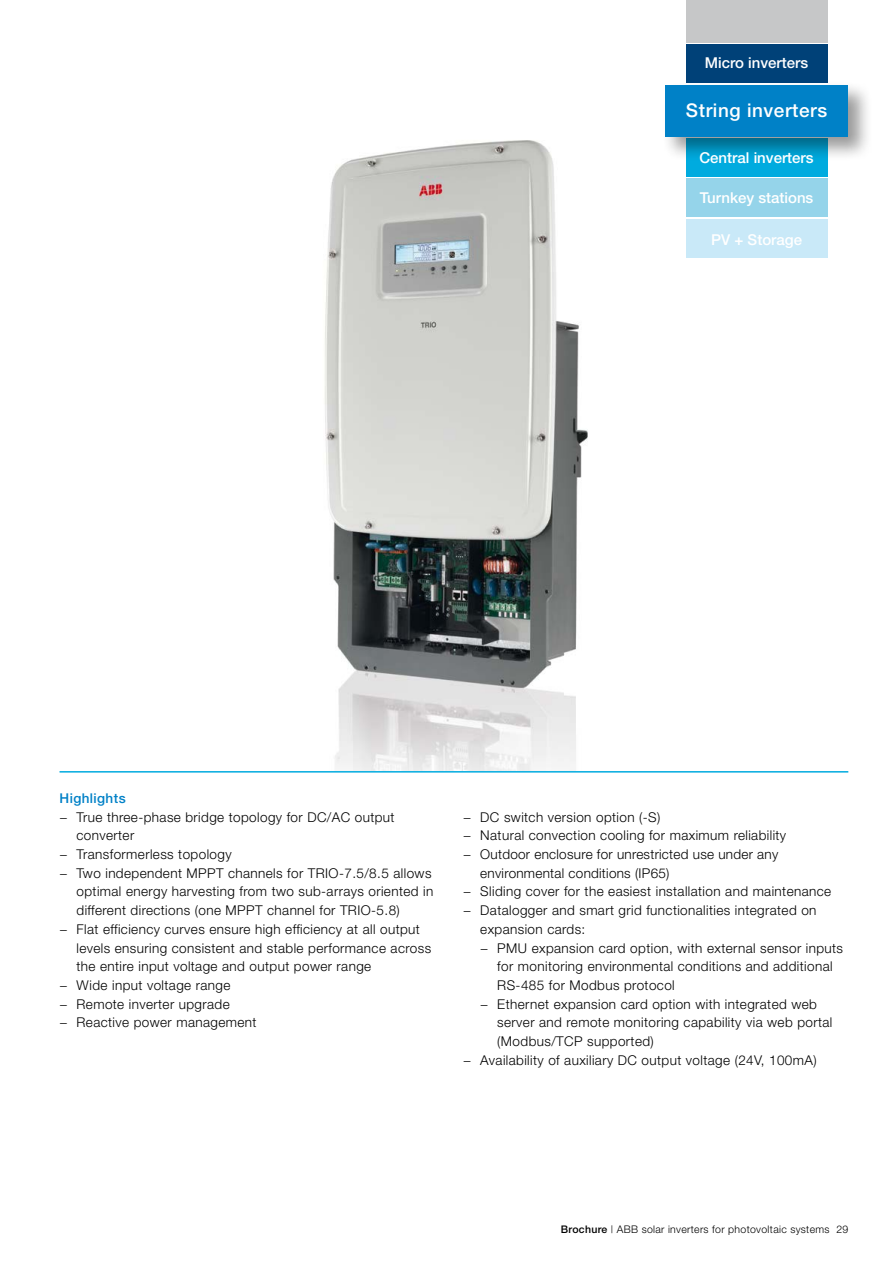
<style>
.page{position:relative;width:893px;height:1263px;background:#fff}
.page>*{position:absolute;margin:0;border:0;box-sizing:border-box;transform-origin:0 0}
.t1{font:500 18.9px "Helvetica Neue";letter-spacing:.03em;color:#fff}
.t2{font:500 15px "Helvetica Neue";color:#fff}
.t3{font:300 13.5px "Helvetica Neue";letter-spacing:.03em;color:#000}
.t4{font:500 13.5px "Helvetica Neue";letter-spacing:.03em;color:#0081c7}
.t5{font:300 10.5px "Helvetica Neue";letter-spacing:.03em;color:#000}
.s1{font-weight:500}
</style>
<div class="page">
<img style="left:324px;top:140px;width:264px;height:631px">
<hr style="left:60px;top:771px;width:788px;height:1px;background:#00abdf">
<div style="left:686px;top:0;width:141px;height:43px;background:#c6c7c8"></div>
<div style="left:686px;top:45px;width:141px;height:38px;background:#004178"></div>
<div style="left:686px;top:138px;width:141px;height:39px;background:#00abdf"></div>
<div style="left:662px;top:81px;width:211px;height:80px;background:#000;opacity:.4"></div>
<div style="left:665px;top:85px;width:183px;height:51px;background:#0081c7"></div>
<div style="left:686px;top:179px;width:141px;height:38px;background:#95d4ea"></div>
<div style="left:686px;top:219px;width:141px;height:39px;background:#c9e9f8"></div>
<p class="t2" style="left:705px;top:54px;width:105px">Micro inverters</p>
<h1 class="t1" style="left:686px;top:99px;width:143px">String inverters</h1>
<p class="t2" style="left:699px;top:149px;width:116px">Central inverters</p>
<p class="t2" style="left:700px;top:189px;width:115px">Turnkey stations</p>
<p class="t2" style="left:711px;top:230px;width:92px">PV + Storage</p>
<p class="t4" style="left:60px;top:790px;width:68px">Highlights</p>
<p class="t3" style="left:60px;top:808px;width:337px">− True three-phase bridge topology for DC/AC output</p>
<p class="t3" style="left:77px;top:827px;width:59px">converter</p>
<p class="t3" style="left:60px;top:846px;width:174px">− Transformerless topology</p>
<p class="t3" style="left:60px;top:865px;width:373px">− Two independent MPPT channels for TRIO-7.5/8.5 allows</p>
<p class="t3" style="left:77px;top:883px;width:358px">optimal energy harvesting from two sub-arrays oriented in</p>
<p class="t3" style="left:77px;top:902px;width:325px">different directions (one MPPT channel for TRIO-5.8)</p>
<p class="t3" style="left:60px;top:921px;width:362px">− Flat efficiency curves ensure high efficiency at all output</p>
<p class="t3" style="left:77px;top:939px;width:356px">levels ensuring consistent and stable performance across</p>
<p class="t3" style="left:77px;top:958px;width:296px">the entire input voltage and output power range</p>
<p class="t3" style="left:60px;top:977px;width:172px">− Wide input voltage range</p>
<p class="t3" style="left:60px;top:996px;width:172px">− Remote inverter upgrade</p>
<p class="t3" style="left:60px;top:1014px;width:199px">− Reactive power management</p>
<p class="t3" style="left:463px;top:808px;width:199px">− DC switch version option (-S)</p>
<p class="t3" style="left:463px;top:827px;width:324px">− Natural convection cooling for maximum reliability</p>
<p class="t3" style="left:463px;top:846px;width:317px">− Outdoor enclosure for unrestricted use under any</p>
<p class="t3" style="left:480px;top:865px;width:191px">environmental conditions (IP65)</p>
<p class="t3" style="left:463px;top:883px;width:369px">− Sliding cover for the easiest installation and maintenance</p>
<p class="t3" style="left:463px;top:902px;width:355px">− Datalogger and smart grid functionalities integrated on</p>
<p class="t3" style="left:480px;top:921px;width:107px">expansion cards:</p>
<p class="t3" style="left:480px;top:939px;width:364px">− PMU expansion card option, with external sensor inputs</p>
<p class="t3" style="left:497px;top:958px;width:337px">for monitoring environmental conditions and additional</p>
<p class="t3" style="left:497px;top:977px;width:179px">RS-485 for Modbus protocol</p>
<p class="t3" style="left:480px;top:996px;width:338px">− Ethernet expansion card option with integrated web</p>
<p class="t3" style="left:497px;top:1014px;width:337px">server and remote monitoring capability via web portal</p>
<p class="t3" style="left:497px;top:1033px;width:158px">(Modbus/TCP supported)</p>
<p class="t3" style="left:463px;top:1052px;width:355px">− Availability of auxiliary DC output voltage (24V, 100mA)</p>
<p class="t5" style="left:561px;top:1223px;width:289px"><span class="s1">Brochure</span> | ABB solar inverters for photovoltaic systems 29</p>
</div>
